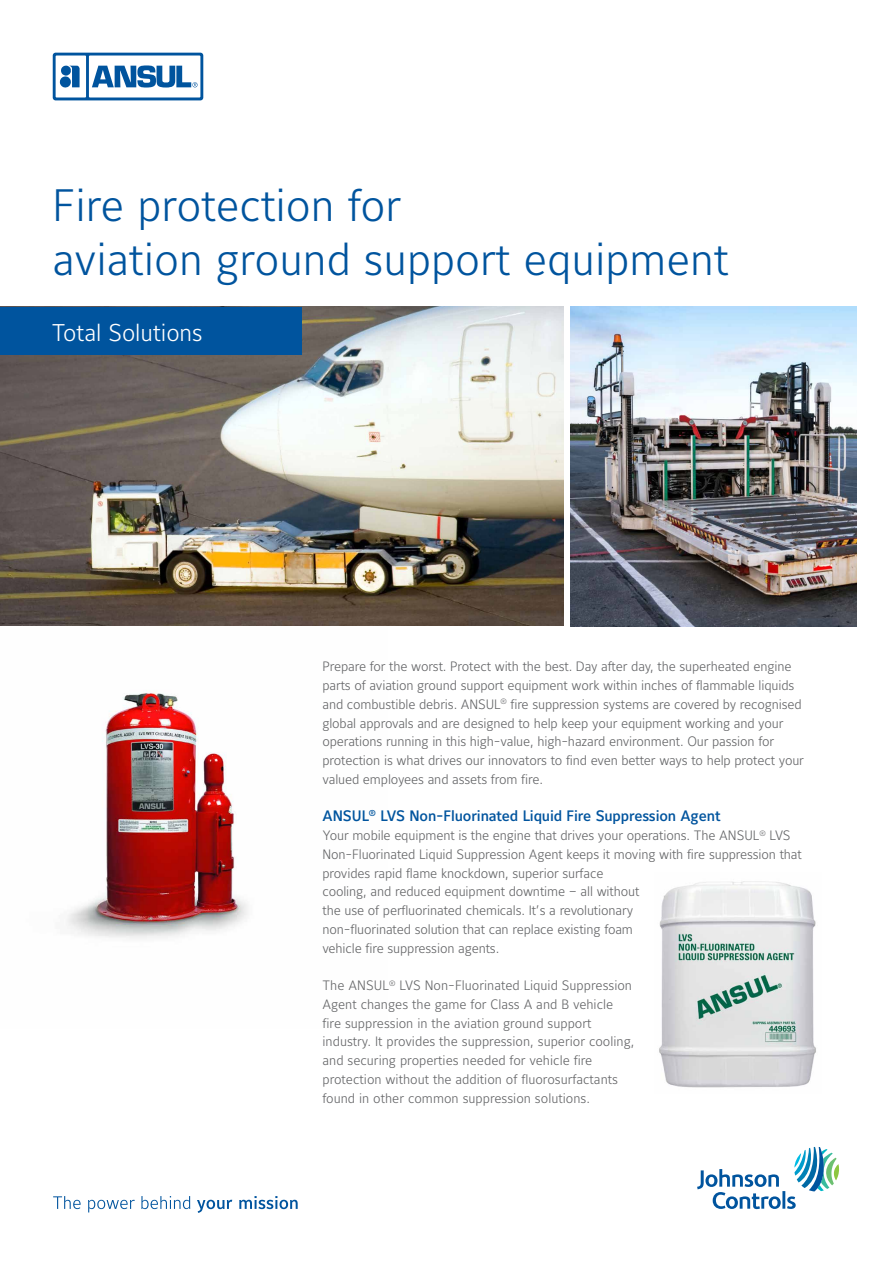
<style>
.page{position:relative;width:893px;height:1263px;background:#fff}
.page>*{position:absolute;margin:0;border:0;box-sizing:border-box;transform-origin:0 0}
.t1{font:300 45px/53.6px "Maurea Jci Lf ML";color:#00549e}
.t2{font:300 24px "Maurea Jci Lf ML";letter-spacing:-.005em;color:#fff}
.t3{font:500 15px "Maurea Jci Lf ML";letter-spacing:-.01em;color:#00549e}
.t4{font:300 13.5px/18.8px "Maurea Jci Lf ML";letter-spacing:-.01em;color:#636466}
</style>
<div class="page">
<svg style="left:53px;top:53px;width:150px;height:47px"></svg>
<svg style="left:53px;top:1196px;width:28px;height:13px"></svg>
<svg style="left:88px;top:1200px;width:47px;height:12px"></svg>
<svg style="left:141px;top:1196px;width:49px;height:13px"></svg>
<svg style="left:197px;top:1200px;width:35px;height:13px"></svg>
<svg style="left:239px;top:1196px;width:59px;height:13px"></svg>
<img style="left:67px;top:693px;width:181px;height:246px">
<svg style="left:697px;top:1147px;width:142px;height:62px"></svg>
<img style="left:0;top:307px;width:563px;height:319px">
<div style="left:0;top:307px;width:301px;height:47px;background:#00549e"></div>
<img style="left:659px;top:881px;width:157px;height:207px">
<img style="left:570px;top:307px;width:287px;height:319px">
<h1 class="t1" style="left:53px;top:178px;width:677px">Fire protection for<br>aviation ground support equipment</h1>
<h2 class="t2" style="left:52px;top:318px;width:152px">Total Solutions</h2>
<p class="t4" style="left:322px;top:657px;width:483px">Prepare for the worst. Protect with the best. Day after day, the superheated engine parts of aviation ground support equipment work within inches of flammable liquids and combustible debris. ANSUL<sup>®</sup> fire suppression systems are covered by recognised global approvals and are designed to help keep your equipment working and your operations running in this high-value, high-hazard environment. Our passion for protection is what drives our innovators to find even better ways to help protect your valued employees and assets from fire.</p>
<p class="t3" style="left:323px;top:807px;width:399px">ANSUL<sup>®</sup> LVS Non-Fluorinated Liquid Fire Suppression Agent</p>
<p class="t4" style="left:322px;top:826px;width:481px">Your mobile equipment is the engine that drives your operations. The ANSUL<sup>®</sup> LVS Non-Fluorinated Liquid Suppression Agent keeps it moving with fire suppression that provides rapid flame knockdown, superior surface<br>cooling, and reduced equipment downtime – all without<br>the use of perfluorinated chemicals. It’s a revolutionary<br>non-fluorinated solution that can replace existing foam<br>vehicle fire suppression agents.</p>
<p class="t4" style="left:322px;top:976px;width:313px">The ANSUL<sup>®</sup> LVS Non-Fluorinated Liquid Suppression Agent changes the game for Class A and B vehicle fire suppression in the aviation ground support industry. It provides the suppression, superior cooling, and securing properties needed for vehicle fire protection without the addition of fluorosurfactants found in other common suppression solutions.</p>
</div>
